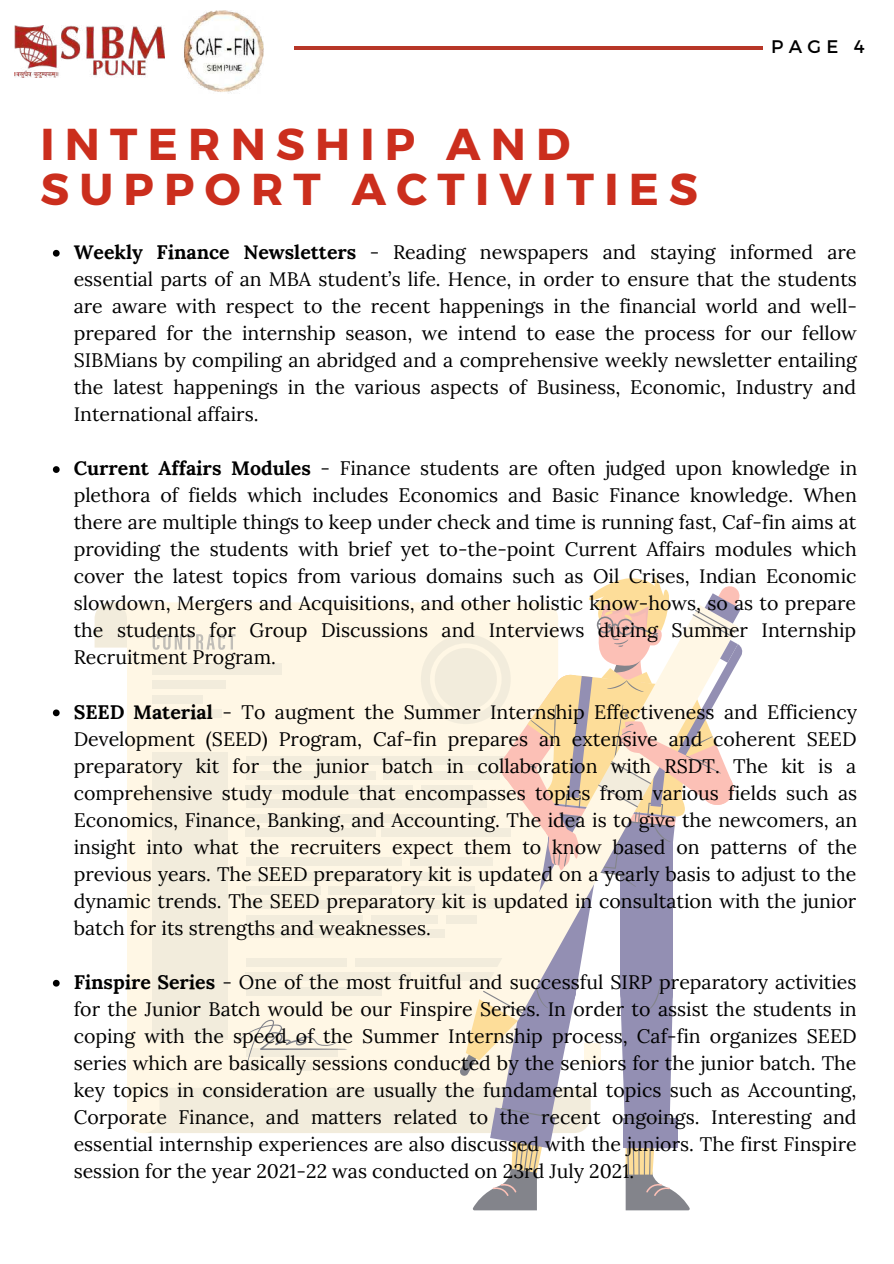
<style>
.page{position:relative;width:894px;height:1264px;background:#fff}
.page>*{position:absolute;margin:0;border:0;box-sizing:border-box;transform-origin:0 0}
.t1{font:700 44.55px/45px "Montserrat";letter-spacing:.23em;color:#cb2e1d}
.t2{font:19.5px/27px "Lora";color:#000;text-align:justify}
.t3{font:18.15px "Montserrat";color:#000}
.s1{font-weight:700}
</style>
<div class="page">
<img style="left:15px;top:26px;width:149px;height:52px">
<img style="left:184px;top:10px;width:79px;height:83px">
<hr style="left:294px;top:46px;width:469px;height:4px;background:#b73627">
<svg style="left:94px;top:577px;width:649px;height:633px"></svg>
<svg style="left:53px;top:250px;width:7px;height:7px"></svg>
<svg style="left:53px;top:466px;width:7px;height:7px"></svg>
<svg style="left:53px;top:709px;width:7px;height:7px"></svg>
<svg style="left:53px;top:979px;width:7px;height:7px"></svg>
<h1 class="t1" style="left:40px;top:119px;width:658px">INTERNSHIP AND<br>SUPPORT ACTIVITIES</h1>
<p class="t3" style="left:771px;top:35px;width:95px">PAGE 4</p>
<p class="t2" style="left:74px;top:238px;width:784px"><span class="s1">Weekly Finance Newsletters</span> - Reading newspapers and staying informed are essential parts of an MBA student’s life. Hence, in order to ensure that the students are aware with respect to the recent happenings in the financial world and well&shy;prepared for the internship season, we intend to ease the process for our fellow SIBMians by compiling an abridged and a comprehensive weekly newsletter entailing the latest happenings in the various aspects of Business, Economic, Industry and International affairs.</p>
<p class="t2" style="left:74px;top:454px;width:784px"><span class="s1">Current Affairs Modules</span> - Finance students are often judged upon knowledge in plethora of fields which includes Economics and Basic Finance knowledge. When there are multiple things to keep under check and time is running fast, Caf-fin aims at providing the students with brief yet to-the-point Current Affairs modules which cover the latest topics from various domains such as Oil Crises, Indian Economic slowdown, Mergers and Acquisitions, and other holistic know-hows, so as to prepare the students for Group Discussions and Interviews during Summer Internship Recruitment Program.</p>
<p class="t2" style="left:74px;top:698px;width:784px"><span class="s1">SEED Material</span> - To augment the Summer Internship Effectiveness and Efficiency Development (SEED) Program, Caf-fin prepares an extensive and coherent SEED preparatory kit for the junior batch in collaboration with RSDT. The kit is a comprehensive study module that encompasses topics from various fields such as Economics, Finance, Banking, and Accounting. The idea is to give the newcomers, an insight into what the recruiters expect them to know based on patterns of the previous years. The SEED preparatory kit is updated on a yearly basis to adjust to the dynamic trends. The SEED preparatory kit is updated in consultation with the junior batch for its strengths and weaknesses.</p>
<p class="t2" style="left:74px;top:968px;width:784px"><span class="s1">Finspire Series</span> - One of the most fruitful and successful SIRP preparatory activities for the Junior Batch would be our Finspire Series. In order to assist the students in coping with the speed of the Summer Internship process, Caf-fin organizes SEED series which are basically sessions conducted by the seniors for the junior batch. The key topics in consideration are usually the fundamental topics such as Accounting, Corporate Finance, and matters related to the recent ongoings. Interesting and essential internship experiences are also discussed with the juniors. The first Finspire session for the year 2021-22 was conducted on 23rd July 2021.</p>
</div>
